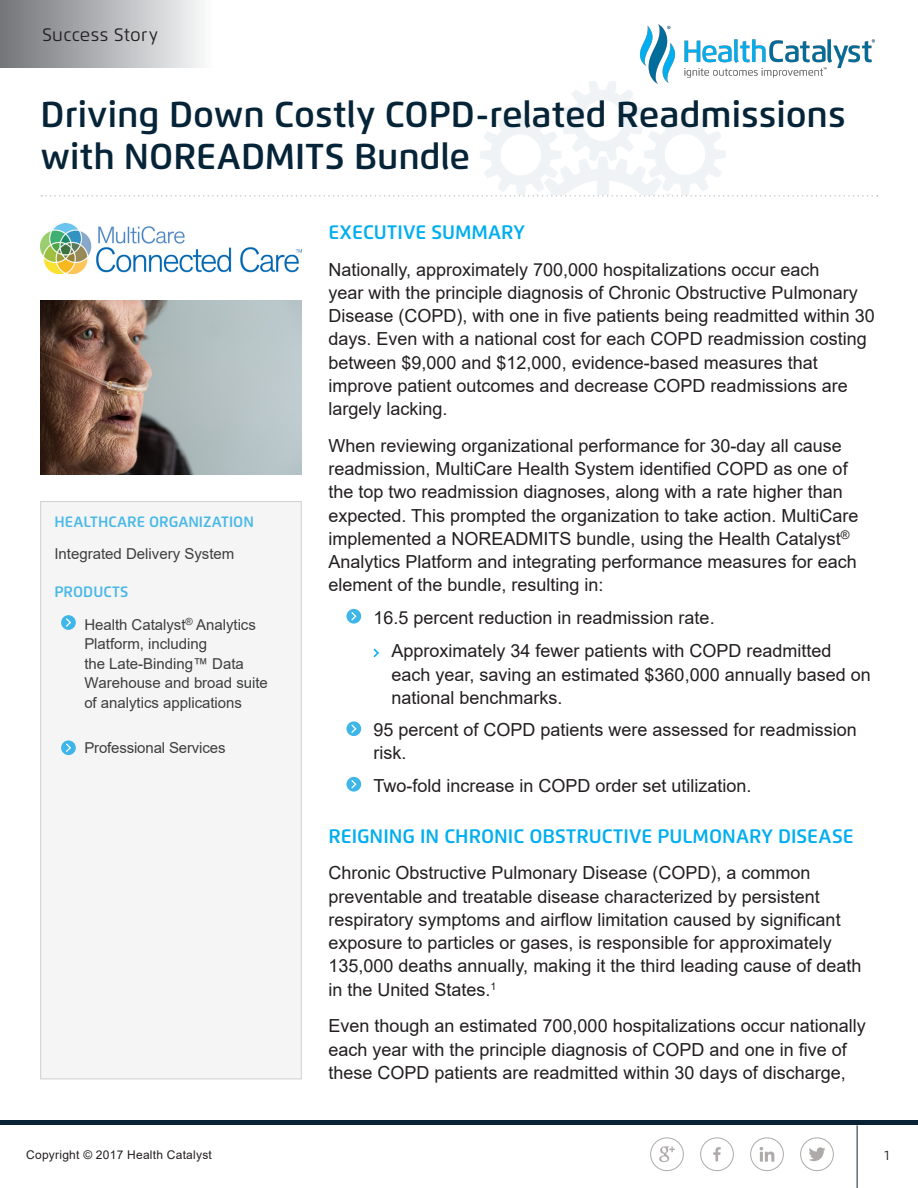
<style>
.page{position:relative;width:918px;height:1188px;background:#fff}
.page>*{position:absolute;margin:0;border:0;box-sizing:border-box;transform-origin:0 0}
.Main_title{font:600 36px/42px "Flexo";color:#062437}
.Body_Copy{font:600 19.5px "Flexo";color:#00aeef}
.Body_Copy-2{font:18px/23.2px "Arial";color:#231f20}
.Bullets__add_graphic{font:18px/23.2px "Arial";color:#231f20}
.Level_2_bullets__add{font:18px/23.2px "Arial";color:#231f20}
.t1{font:18px "Flexo";letter-spacing:.02em;color:#231f20}
.Sidebar_bullets{font:15px/19.5px "Arial";color:#3e3e3f}
.Sidebar_header{font:600 15px "Flexo";color:#48b8e9}
.Sidebar_body_copy{font:15px "Arial";color:#3e3e3f}
.t2{font:13.5px "Flexo";color:#231f20}
.t3{font:12px "Arial";letter-spacing:.02em;color:#231f20}
.s1{font-style:inherit}
</style>
<div class="page">
<svg style="left:659px;top:1146px;width:16px;height:16px"></svg>
<div style="left:650px;top:1137px;width:34px;height:34px;border:1px solid #aeaaa9;border-radius:50%"></div>
<hr style="left:857px;top:1125px;width:1px;height:63px;background:#062437">
<div style="left:0;top:1120px;width:918px;height:5px;background:#0a2334"></div>
<svg style="left:809px;top:1147px;width:17px;height:14px"></svg>
<div style="left:800px;top:1137px;width:34px;height:34px;border:1px solid #aeaaa9;border-radius:50%"></div>
<svg style="left:713px;top:1147px;width:8px;height:14px"></svg>
<div style="left:700px;top:1137px;width:34px;height:34px;border:1px solid #aeaaa9;border-radius:50%"></div>
<svg style="left:760px;top:1147px;width:14px;height:15px"></svg>
<div style="left:750px;top:1137px;width:34px;height:34px;border:1px solid #aeaaa9;border-radius:50%"></div>
<div style="left:41px;top:502px;width:260px;height:577px;background:#f4f5f4"></div>
<svg style="left:61px;top:615px;width:15px;height:15px"></svg>
<svg style="left:65px;top:617px;width:7px;height:11px"></svg>
<svg style="left:61px;top:740px;width:15px;height:15px"></svg>
<svg style="left:65px;top:742px;width:7px;height:11px"></svg>
<div style="left:40px;top:501px;width:262px;height:578px;border:1px solid #cfd0d2"></div>
<div style="left:0;top:0;width:214px;height:68px;background:linear-gradient(to right,#717377,#fafbfc)"></div>
<svg style="left:41px;top:195px;width:837px;height:1px"></svg>
<img style="left:41px;top:223px;width:261px;height:50px">
<img style="left:40px;top:300px;width:261px;height:174px">
<svg style="left:346px;top:609px;width:15px;height:15px"></svg>
<svg style="left:350px;top:611px;width:8px;height:11px"></svg>
<svg style="left:373px;top:648px;width:6px;height:10px"></svg>
<svg style="left:346px;top:721px;width:15px;height:15px"></svg>
<svg style="left:350px;top:723px;width:8px;height:11px"></svg>
<svg style="left:346px;top:777px;width:15px;height:15px"></svg>
<svg style="left:350px;top:779px;width:8px;height:11px"></svg>
<img style="left:640px;top:24px;width:235px;height:60px">
<p class="t1" style="left:42px;top:24px;width:117px">Success Story</p>
<p class="Main_title" style="left:40px;top:94px;width:807px">Driving Down Costly COPD-related Readmissions with NOREADMITS Bundle</p>
<p class="Sidebar_header" style="left:54px;top:513px;width:201px">HEALTHCARE ORGANIZATION</p>
<p class="Sidebar_body_copy" style="left:54px;top:543px;width:182px">Integrated Delivery System</p>
<p class="Sidebar_header" style="left:54px;top:582px;width:76px">PRODUCTS</p>
<p class="Sidebar_bullets" style="left:84px;top:614px;width:185px">Health Catalyst<sup>®</sup> Analytics<br>Platform, including<br>the Late-Binding™ Data<br>Warehouse and broad suite of analytics applications</p>
<p class="Sidebar_bullets" style="left:84px;top:738px;width:143px">Professional Services</p>
<p class="Body_Copy" style="left:328px;top:220px;width:198px">EXECUTIVE SUMMARY</p>
<p class="Body_Copy-2" style="left:328px;top:258px;width:548px">Nationally, approximately 700,000 hospitalizations occur each<br>year with the principle diagnosis of Chronic Obstructive Pulmonary Disease (COPD), with one in five patients being readmitted within 30 days. Even with a national cost for each COPD readmission costing between $9,000 and $12,000, evidence-based measures that improve patient outcomes and decrease COPD readmissions are largely lacking.</p>
<p class="Body_Copy-2" style="left:328px;top:434px;width:531px">When reviewing organizational performance for 30-day all cause readmission, MultiCare Health System identified COPD as one of the top two readmission diagnoses, along with a rate higher than expected. This prompted the organization to take action. MultiCare implemented a NOREADMITS bundle, using the Health Catalyst<sup>® </sup>Analytics Platform and integrating performance measures for each element of the bundle, resulting in:</p>
<p class="Bullets__add_graphic" style="left:374px;top:606px;width:343px">16.5 percent reduction in readmission rate.</p>
<p class="Level_2_bullets__add" style="left:391px;top:639px;width:481px">Approximately 34 fewer patients with COPD readmitted each year, saving an estimated $360,000 annually based on national benchmarks.</p>
<p class="Bullets__add_graphic" style="left:374px;top:718px;width:485px">95 percent of COPD patients were assessed for readmission risk.</p>
<p class="Bullets__add_graphic" style="left:374px;top:774px;width:380px">Two-fold increase in COPD order set utilization.</p>
<p class="Body_Copy" style="left:328px;top:824px;width:527px">REIGNING IN CHRONIC OBSTRUCTIVE PULMONARY DISEASE</p>
<p class="Body_Copy-2" style="left:328px;top:861px;width:535px">Chronic Obstructive Pulmonary Disease (COPD), a common preventable and treatable disease characterized by persistent respiratory symptoms and airflow limitation caused by significan<span class="s1">t </span>exposure to particles or gases, is responsible for approximately 135,000 deaths annually, making it the third leading cause of death in the United States.<sup>1</sup></p>
<p class="Body_Copy-2" style="left:329px;top:1014px;width:539px">Even though an estimated 700,000 hospitalizations occur nationally each year with the principle diagnosis of COPD and one in five of these COPD patients are readmitted within 30 days of discharge,</p>
<p class="t3" style="left:26px;top:1146px;width:187px">Copyright © 2017 Health Catalyst</p>
<p class="t2" style="left:884px;top:1147px;width:6px">1</p>
</div>
